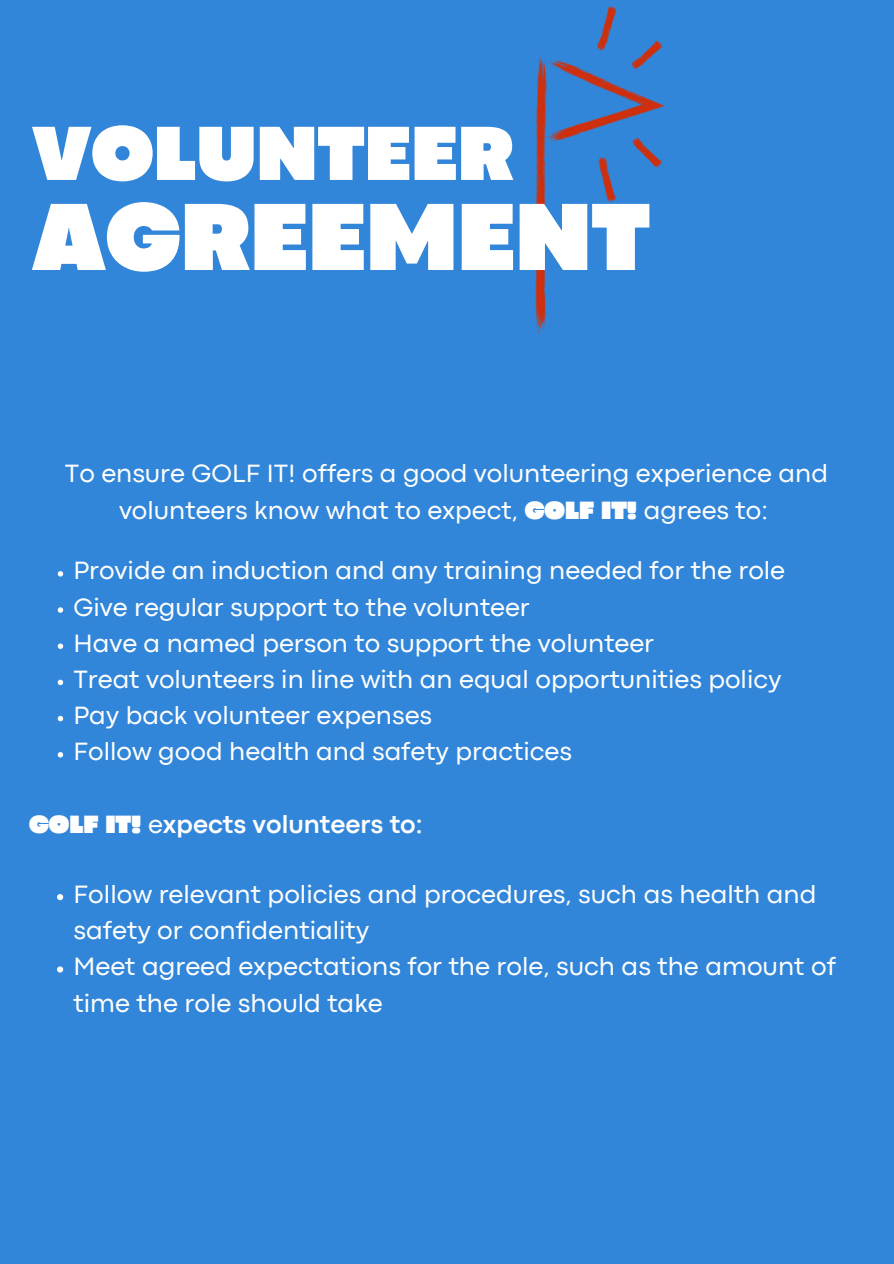
<style>
.page{position:relative;width:894px;height:1264px;background:#fff}
.page>*{position:absolute;margin:0;border:0;box-sizing:border-box;transform-origin:0 0}
.t1{font:900 99.45px "Codec Pro";color:#fff}
.t2{font:900 79.95px "Codec Pro";color:#fff}
.t3{font:26.25px/36.2px "Codec Pro";color:#fff}
.t4{font:26.1px/36.9px "Codec Pro";color:#fff;text-align:center}
.t5{font:700 26.1px "Codec Pro";color:#fff}
.s1{font-weight:900}
.s2{font-weight:400}
</style>
<div class="page">
<div style="left:0;top:0;width:893px;height:1263px;background:#3286d9"></div>
<img style="left:534px;top:6px;width:130px;height:327px">
<svg style="left:58px;top:571px;width:5px;height:5px"></svg>
<svg style="left:58px;top:607px;width:5px;height:5px"></svg>
<svg style="left:58px;top:643px;width:5px;height:6px"></svg>
<svg style="left:58px;top:679px;width:5px;height:6px"></svg>
<svg style="left:58px;top:716px;width:5px;height:5px"></svg>
<svg style="left:58px;top:752px;width:5px;height:5px"></svg>
<svg style="left:57px;top:894px;width:6px;height:6px"></svg>
<svg style="left:57px;top:966px;width:6px;height:6px"></svg>
<h1 class="t2" style="left:32px;top:125px;width:483px">VOLUNTEER</h1>
<h1 class="t1" style="left:32px;top:201px;width:619px">AGREEMENT</h1>
<p class="t4" style="left:65px;top:457px;width:764px">To ensure GOLF IT! offers a good volunteering experience and volunteers know what to expect, <span class="s1">GOLF IT!</span> agrees to:</p>
<p class="t4" style="left:73px;top:554px;width:713px">Provide an induction and any training needed for the role</p>
<p class="t4" style="left:73px;top:590px;width:457px">Give regular support to the volunteer</p>
<p class="t4" style="left:73px;top:626px;width:582px">Have a named person to support the volunteer</p>
<p class="t4" style="left:73px;top:662px;width:709px">Treat volunteers in line with an equal opportunities policy</p>
<p class="t4" style="left:73px;top:698px;width:360px">Pay back volunteer expenses</p>
<p class="t4" style="left:73px;top:735px;width:500px">Follow good health and safety practices</p>
<p class="t5" style="left:29px;top:815px;width:395px"><span class="s1">GOLF IT!</span> <span class="s2">e</span>xpects volunteers to:</p>
<p class="t3" style="left:74px;top:878px;width:744px">Follow relevant policies and procedures, such as health and safety or confidentiality</p>
<p class="t3" style="left:74px;top:950px;width:763px">Meet agreed expectations for the role, such as the amount of time the role should take</p>
</div>
